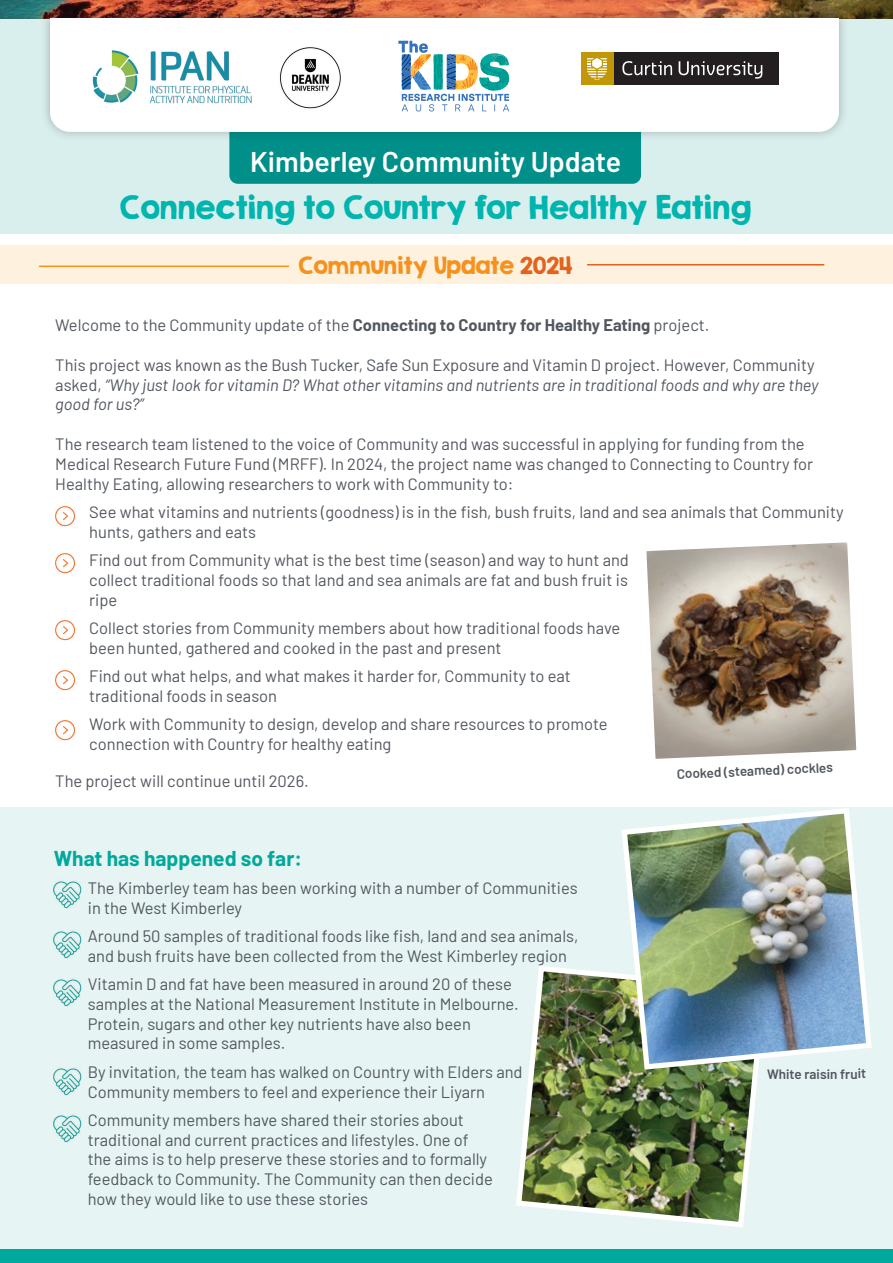
<style>
.page{position:relative;width:893px;height:1263px;background:#fff}
.page>*{position:absolute;margin:0;border:0;box-sizing:border-box;transform-origin:0 0}
.t1{font:28.5px "KG Second Chances Solid";color:#00b5ae}
.t2{font:600 28.5px "Barlow";color:#fff}
.t3{font:700 21px "Barlow";color:#00a99b}
.t4{font:21px "KG Second Chances Solid";color:#f6911e}
.t5{font:16.5px/19.8px "Barlow";color:#52575f}
.t6{font:italic 16.5px/19.8px "Barlow";color:#52575f}
.t7{font:600 13.5px "Barlow";letter-spacing:-.01em;color:#52575f}
.s1{color:#e1631e}
.s2{font-weight:700}
.s3{font-style:normal}
</style>
<div class="page">
<div style="left:0;top:808px;width:893px;height:455px;background:#e6f4f3"></div>
<div style="left:0;top:0;width:893px;height:233px;background:#d9efee"></div>
<div style="left:229px;top:142px;width:412px;height:42px;background:#008f89"></div>
<div style="left:0;top:245px;width:893px;height:39px;background:#fef2de"></div>
<hr style="left:40px;top:265px;width:248px;height:2px;background:#f6911e">
<hr style="left:588px;top:264px;width:236px;height:1px;background:#e1631e">
<div style="left:0;top:1250px;width:893px;height:13px;background:#00a99b"></div>
<img style="left:55px;top:506px;width:21px;height:21px">
<img style="left:55px;top:553px;width:21px;height:21px">
<img style="left:55px;top:620px;width:21px;height:21px">
<img style="left:55px;top:670px;width:21px;height:21px">
<img style="left:54px;top:881px;width:27px;height:28px">
<img style="left:54px;top:931px;width:27px;height:28px">
<img style="left:54px;top:979px;width:27px;height:28px">
<img style="left:54px;top:1068px;width:27px;height:28px">
<img style="left:55px;top:720px;width:21px;height:21px">
<img style="left:54px;top:1115px;width:27px;height:28px">
<svg style="left:646px;top:542px;width:211px;height:217px;background:#9f9082"></svg>
<img style="left:516px;top:966px;width:242px;height:261px">
<img style="left:619px;top:807px;width:255px;height:265px">
<img style="left:0;top:0;width:893px;height:18px">
<div style="left:40px;top:8px;width:809px;height:134px;background:#231f20;opacity:.29"></div>
<div style="left:50px;top:18px;width:789px;height:114px;background:#fff"></div>
<svg style="left:398px;top:41px;width:111px;height:71px;background:#b5cfd1"></svg>
<div style="left:581px;top:52px;width:32px;height:33px;background:#c19707"></div>
<svg style="left:587px;top:58px;width:20px;height:22px"></svg>
<div style="left:615px;top:52px;width:164px;height:33px;background:#231f20"></div>
<svg style="left:679px;top:61px;width:83px;height:18px"></svg>
<svg style="left:622px;top:61px;width:50px;height:14px"></svg>
<img style="left:84px;top:44px;width:262px;height:68px">
<p class="t2" style="left:250px;top:141px;width:373px">Kimberley Community Update</p>
<p class="t1" style="left:120px;top:189px;width:633px">Connecting to Country for Healthy Eating</p>
<p class="t4" style="left:298px;top:252px;width:276px">Community Update <span class="s1">2024</span></p>
<p class="t5" style="left:55px;top:314px;width:656px">Welcome to the Community update of the <span class="s2">Connecting to Country for Healthy Eating</span> project.</p>
<p class="t6" style="left:55px;top:354px;width:765px"><span class="s3">This project was known as the Bush Tucker, Safe Sun Exposure and Vitamin D project. However, Community asked,</span> “Why just look for vitamin D? What other vitamins and nutrients are in traditional foods and why are they good for us?”</p>
<p class="t5" style="left:55px;top:433px;width:759px">The research team listened to the voice of Community and was successful in applying for funding from the<br>Medical Research Future Fund (MRFF). In 2024, the project name was changed to Connecting to Country for<br>Healthy Eating, allowing researchers to work with Community to:</p>
<p class="t5" style="left:89px;top:501px;width:756px">See what vitamins and nutrients (goodness) is in the fish, bush fruits, land and sea animals that Community hunts, gathers and eats</p>
<p class="t5" style="left:89px;top:549px;width:541px;text-align:justify">Find out from Community what is the best time (season) and way to hunt and collect traditional foods so that land and sea animals are fat and bush fruit is ripe</p>
<p class="t5" style="left:89px;top:617px;width:532px">Collect stories from Community members about how traditional foods have been hunted, gathered and cooked in the past and present</p>
<p class="t5" style="left:89px;top:665px;width:483px">Find out what helps, and what makes it harder for, Community to eat traditional foods in season</p>
<p class="t5" style="left:89px;top:713px;width:520px">Work with Community to design, develop and share resources to promote connection with Country for healthy eating</p>
<p class="t5" style="left:55px;top:770px;width:255px">The project will continue until 2026.</p>
<p class="t7" style="left:676px;top:765px;width:158px;rotate:-3deg">Cooked (steamed) cockles</p>
<p class="t3" style="left:54px;top:842px;width:250px">What has happened so far:</p>
<p class="t5" style="left:88px;top:877px;width:491px">The Kimberley team has been working with a number of Communities in the West Kimberley</p>
<p class="t5" style="left:88px;top:925px;width:492px">Around 50 samples of traditional foods like fish, land and sea animals, and bush fruits have been collected from the West Kimberley region</p>
<p class="t5" style="left:88px;top:973px;width:432px">Vitamin D and fat have been measured in around 20 of these samples at the National Measurement Institute in Melbourne.<br>Protein, sugars and other key nutrients have also been measured in some samples.</p>
<p class="t5" style="left:88px;top:1061px;width:436px">By invitation, the team has walked on Country with Elders and<br>Community members to feel and experience their Liyarn</p>
<p class="t5" style="left:88px;top:1109px;width:407px">Community members have shared their stories about traditional and current practices and lifestyles. One of the aims is to help preserve these stories and to formally feedback to Community. The Community can then decide how they would like to use these stories</p>
<p class="t7" style="left:767px;top:1064px;width:101px">White raisin fruit</p>
</div>
